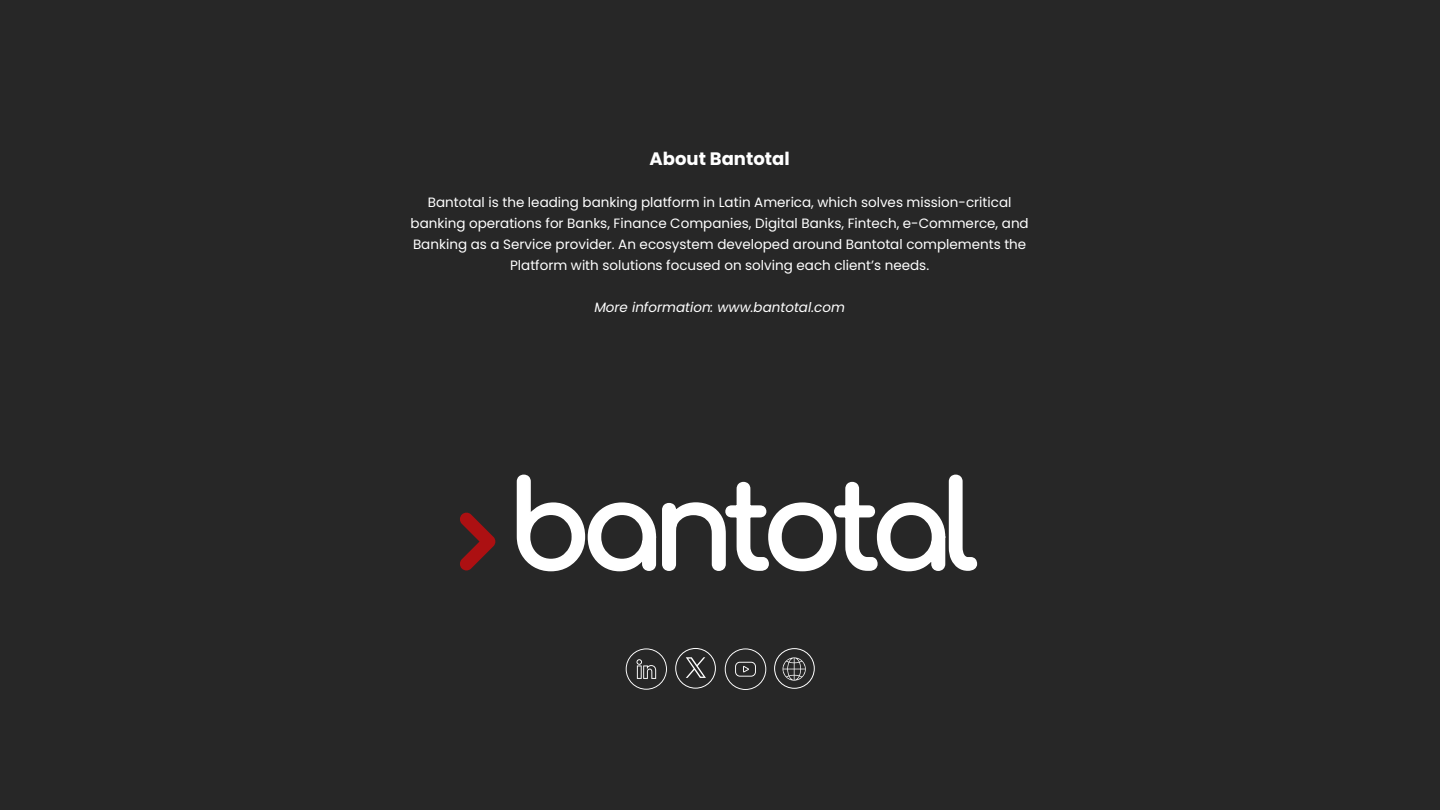
<style>
.page{position:relative;width:1440px;height:810px;background:#272727}
.page>*{position:absolute;margin:0;border:0;box-sizing:border-box;transform-origin:0 0}
.t1{font:700 18px "Poppins";color:#fff}
.t2{font:13.5px/21px "Poppins";color:#fff;text-align:center}
.t3{font:italic 13.5px "Poppins";color:#fff}
</style>
<div class="page">
<svg style="left:516px;top:474px;width:462px;height:98px"></svg>
<svg style="left:460px;top:512px;width:36px;height:58px"></svg>
<div style="left:774px;top:648px;width:41px;height:41px;border:1px solid #fff;border-radius:50%"></div>
<svg style="left:783px;top:657px;width:23px;height:24px"></svg>
<svg style="left:626px;top:648px;width:41px;height:42px"></svg>
<div style="left:675px;top:648px;width:41px;height:41px;border:1px solid #fff;border-radius:50%"></div>
<svg style="left:686px;top:657px;width:20px;height:21px"></svg>
<svg style="left:725px;top:648px;width:41px;height:42px"></svg>
<h1 class="t1" style="left:650px;top:148px;width:142px">About Bantotal</h1>
<p class="t2" style="left:411px;top:191px;width:620px">Bantotal is the leading banking platform in Latin America, which solves mission-critical banking operations for Banks, Finance Companies, Digital Banks, Fintech, e-Commerce, and Banking as a Service provider. An ecosystem developed around Bantotal complements the Platform with solutions focused on solving each client’s needs.</p>
<p class="t3" style="left:594px;top:299px;width:252px">More information: www.bantotal.com</p>
</div>
